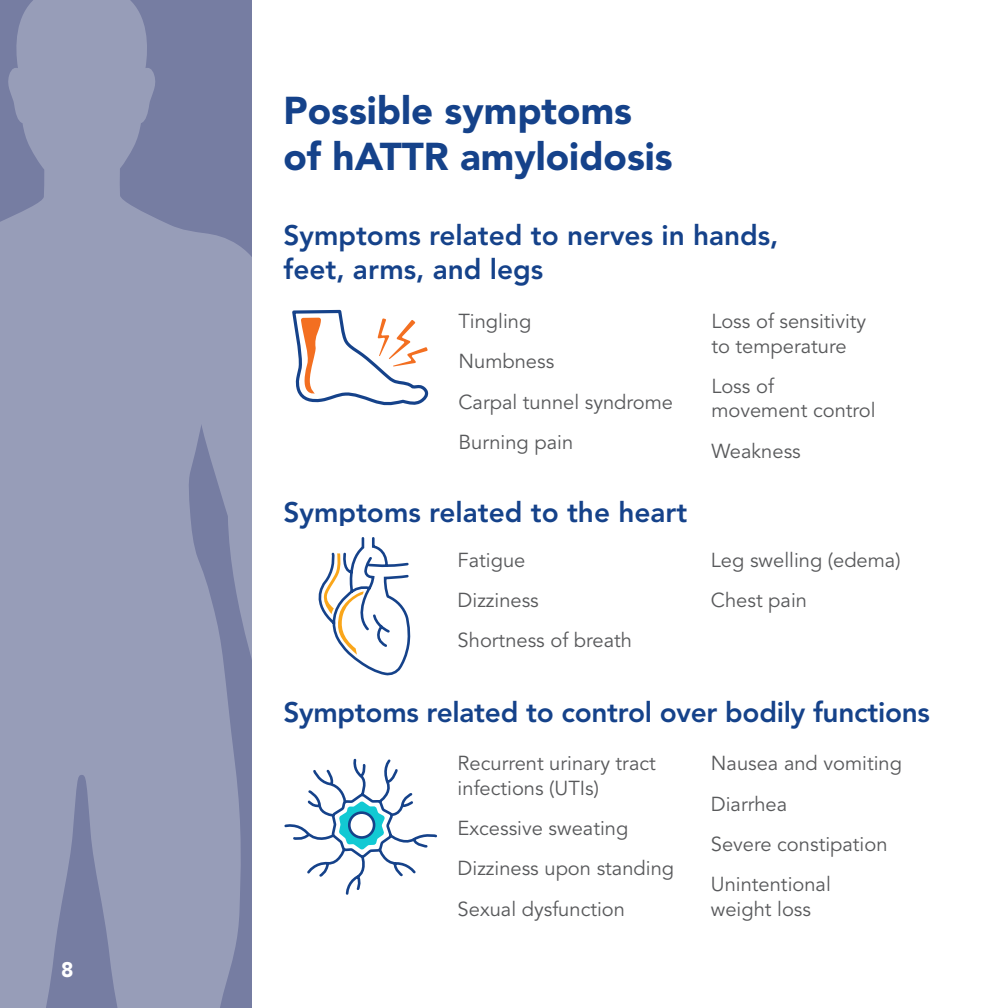
<style>
.page{position:relative;width:1008px;height:1008px;background:#fff}
.page>*{position:absolute;margin:0;border:0;box-sizing:border-box;transform-origin:0 0}
.t1{font:900 38.5px/46.2px "Avenir LT Std";color:#15428a}
.t2{font:800 28px/33.6px "Avenir LT Std";color:#15428a}
.Page_Number{font:900 21px "Avenir LT Std";color:#fff}
.Body{font:20.12px/24.5px "Avenir LT Std";color:#58595b}
</style>
<div class="page">
<svg style="left:0;top:0;width:252px;height:1008px;fill:#979db8"></svg>
<svg style="left:292px;top:309px;width:137px;height:97px"></svg>
<svg style="left:318px;top:537px;width:93px;height:139px"></svg>
<svg style="left:284px;top:758px;width:153px;height:137px"></svg>
<p class="Page_Number" style="left:61px;top:956px;width:14px">8</p>
<h1 class="t1" style="left:284px;top:87px;width:391px">Possible symptoms of hATTR amyloidosis</h1>
<h2 class="t2" style="left:284px;top:219px;width:497px">Symptoms related to nerves in hands, feet, arms, and legs</h2>
<p class="Body" style="left:458px;top:309px;width:74px">Tingling</p>
<p class="Body" style="left:458px;top:350px;width:97px">Numbness</p>
<p class="Body" style="left:458px;top:390px;width:216px">Carpal tunnel syndrome</p>
<p class="Body" style="left:458px;top:430px;width:116px">Burning pain</p>
<h2 class="t2" style="left:284px;top:496px;width:405px">Symptoms related to the heart</h2>
<p class="Body" style="left:458px;top:548px;width:69px">Fatigue</p>
<p class="Body" style="left:458px;top:588px;width:83px">Dizziness</p>
<p class="Body" style="left:458px;top:629px;width:176px">Shortness of breath</p>
<p class="Body" style="left:711px;top:309px;width:157px">Loss of sensitivity to temperature</p>
<p class="Body" style="left:711px;top:374px;width:166px">Loss of<br>movement control</p>
<p class="Body" style="left:711px;top:439px;width:91px">Weakness</p>
<p class="Body" style="left:711px;top:548px;width:191px">Leg swelling (edema)</p>
<p class="Body" style="left:711px;top:588px;width:98px">Chest pain</p>
<h2 class="t2" style="left:284px;top:696px;width:648px">Symptoms related to control over bodily functions</h2>
<p class="Body" style="left:458px;top:752px;width:200px">Recurrent urinary tract infections (UTIs)</p>
<p class="Body" style="left:458px;top:816px;width:172px">Excessive sweating</p>
<p class="Body" style="left:458px;top:857px;width:218px">Dizziness upon standing</p>
<p class="Body" style="left:458px;top:897px;width:169px">Sexual dysfunction</p>
<p class="Body" style="left:711px;top:752px;width:193px">Nausea and vomiting</p>
<p class="Body" style="left:711px;top:792px;width:78px">Diarrhea</p>
<p class="Body" style="left:711px;top:832px;width:178px">Severe constipation</p>
<p class="Body" style="left:711px;top:872px;width:121px">Unintentional weight loss</p>
</div>
